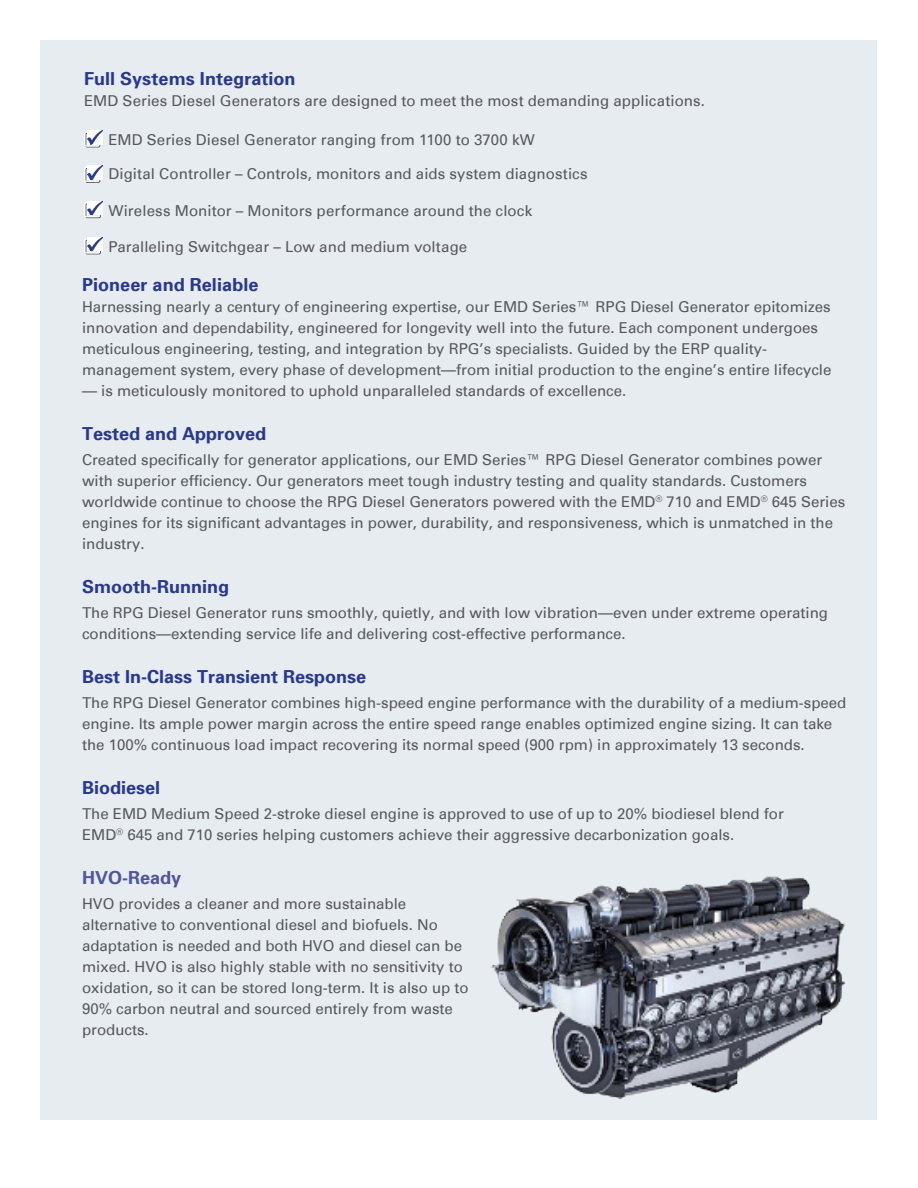
<style>
.page{position:relative;width:918px;height:1188px;background:#fff}
.page>*{position:absolute;margin:0;border:0;box-sizing:border-box;transform-origin:0 0}
.t1{font:700 18px "Univers 65";color:#283890}
.t2{font:700 18px "Univers 65";color:#4f559f}
.t3{font:15px/21px "Univers";color:#57585a}
</style>
<div class="page">
<div style="left:40px;top:40px;width:838px;height:1080px;background:#e7ecf1"></div>
<div style="left:85px;top:133px;width:15px;height:14px;border:1px solid #57585a"></div>
<div style="left:84px;top:131px;width:15px;height:16px;border:1px solid #fff"></div>
<img style="left:87px;top:131px;width:16px;height:13px">
<div style="left:85px;top:168px;width:15px;height:15px;border:1px solid #57585a"></div>
<div style="left:84px;top:167px;width:15px;height:15px;border:1px solid #fff"></div>
<img style="left:87px;top:166px;width:16px;height:13px">
<div style="left:85px;top:203px;width:16px;height:15px;border:1px solid #57585a"></div>
<div style="left:84px;top:202px;width:16px;height:15px;border:1px solid #fff"></div>
<img style="left:88px;top:201px;width:15px;height:14px">
<div style="left:85px;top:240px;width:16px;height:14px;border:1px solid #57585a"></div>
<div style="left:84px;top:238px;width:16px;height:16px;border:1px solid #fff"></div>
<img style="left:88px;top:237px;width:15px;height:14px">
<img style="left:491px;top:876px;width:355px;height:223px">
<p class="t1" style="left:84px;top:67px;width:213px">Full Systems Integration</p>
<p class="t3" style="left:84px;top:90px;width:622px">EMD Series Diesel Generators are designed to meet the most demanding applications.</p>
<p class="t3" style="left:108px;top:129px;width:428px">EMD Series Diesel Generator ranging from 1100 to 3700 kW</p>
<p class="t3" style="left:108px;top:164px;width:481px">Digital Controller – Controls, monitors and aids system diagnostics</p>
<p class="t3" style="left:108px;top:200px;width:425px">Wireless Monitor – Monitors performance around the clock</p>
<p class="t3" style="left:108px;top:237px;width:360px">Paralleling Switchgear – Low and medium voltage</p>
<p class="t1" style="left:82px;top:273px;width:178px">Pioneer and Reliable</p>
<p class="t3" style="left:82px;top:296px;width:751px">Harnessing nearly a century of engineering expertise, our EMD Series™ RPG Diesel Generator epitomizes innovation and dependability, engineered for longevity well into the future. Each component undergoes meticulous engineering, testing, and integration by RPG’s specialists. Guided by the ERP quality&shy;management system, every phase of development—from initial production to the engine’s entire lifecycle</p>
<p class="t3" style="left:82px;top:380px;width:546px">— is meticulously monitored to uphold unparalleled standards of excellence.</p>
<p class="t1" style="left:82px;top:422px;width:186px">Tested and Approved</p>
<p class="t3" style="left:82px;top:449px;width:765px">Created specifically for generator applications, our EMD Series™ RPG Diesel Generator combines power with superior efficiency. Our generators meet tough industry testing and quality standards. Customers worldwide continue to choose the RPG Diesel Generators powered with the EMD<sup>®</sup> 710 and EMD<sup>®</sup> 645 Series engines for its significant advantages in power, durability, and responsiveness, which is unmatched in the industry.</p>
<p class="t1" style="left:82px;top:575px;width:148px">Smooth-Running</p>
<p class="t3" style="left:82px;top:602px;width:747px">The RPG Diesel Generator runs smoothly, quietly, and with low vibration—even under extreme operating conditions—extending service life and delivering cost-effective performance.</p>
<p class="t1" style="left:82px;top:665px;width:286px">Best In-Class Transient Response</p>
<p class="t3" style="left:82px;top:692px;width:766px">The RPG Diesel Generator combines high-speed engine performance with the durability of a medium-speed engine. Its ample power margin across the entire speed range enables optimized engine sizing. It can take the 100% continuous load impact recovering its normal speed (900 rpm) in approximately 13 seconds.</p>
<p class="t1" style="left:82px;top:776px;width:80px">Biodiesel</p>
<p class="t3" style="left:82px;top:803px;width:703px">The EMD Medium Speed 2-stroke diesel engine is approved to use of up to 20% biodiesel blend for<br>EMD<sup>®</sup> 645 and 710 series helping customers achieve their aggressive decarbonization goals.</p>
<p class="t2" style="left:82px;top:866px;width:101px">HVO-Ready</p>
<p class="t3" style="left:82px;top:893px;width:388px">HVO provides a cleaner and more sustainable alternative to conventional diesel and biofuels. No adaptation is needed and both HVO and diesel can be mixed. HVO is also highly stable with no sensitivity to oxidation, so it can be stored long-term. It is also up to 90% carbon neutral and sourced entirely from waste products.</p>
</div>
